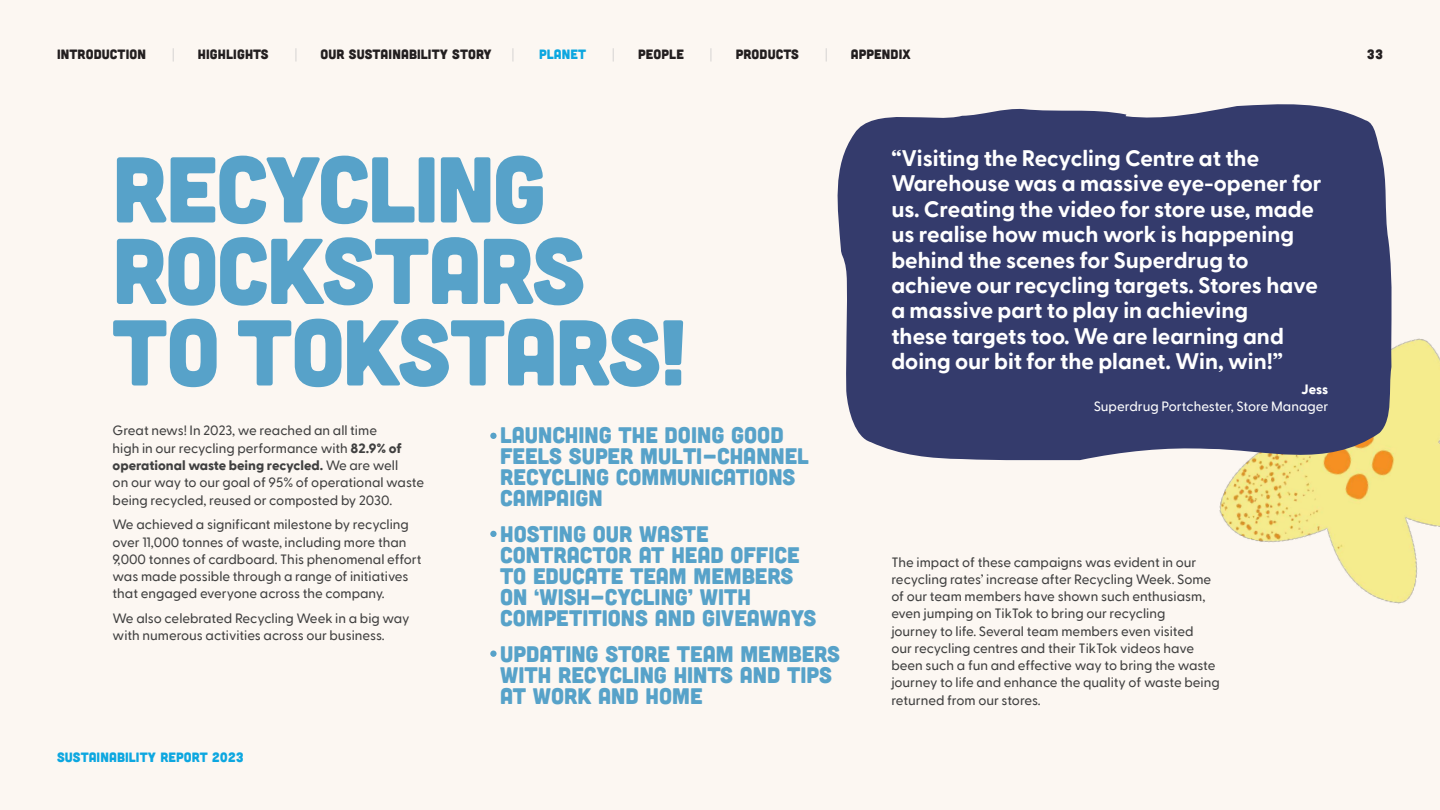
<style>
.page{position:relative;width:1440px;height:810px;background:#fcf7f2}
.page>*{position:absolute;margin:0;border:0;box-sizing:border-box;transform-origin:0 0}
.t1{font:93.15px/81.5px "Cubano";letter-spacing:-.025em;color:#57a2c9}
.t2{font:700 22.5px/25.4px "Greycliff CF";color:#fff}
.t3{font:22.5px/21px "Cubano";color:#57a2c9}
.t4{font:500 13.5px/17.2px "Greycliff CF";color:#404040}
.t5{font:13.5px "Cubano";letter-spacing:.01em;color:#231f20}
.t6{font:500 13.5px "Greycliff CF";color:#fff}
.t7{font:13.5px "Cubano";letter-spacing:.01em;color:#0da7e0}
.t8{font:200 13.5px "Greycliff CF";color:#c8c7c7}
.t9{font:800 13.5px "Greycliff CF";color:#fff}
.s1{font-weight:800}
</style>
<div class="page">
<img style="left:1219px;top:338px;width:221px;height:266px">
<svg style="left:837px;top:104px;width:557px;height:366px;background:#474c76"></svg>
<div style="left:490px;top:433px;width:7px;height:6px;background:#57a2c9;border-radius:50%"></div>
<div style="left:490px;top:531px;width:7px;height:6px;background:#57a2c9;border-radius:50%"></div>
<div style="left:490px;top:651px;width:7px;height:6px;background:#57a2c9;border-radius:50%"></div>
<p class="t5" style="left:57px;top:45px;width:91px">INTRODUCTION</p>
<p class="t8" style="left:172px;top:44px;width:5px">|</p>
<p class="t5" style="left:198px;top:45px;width:72px">HIGHLIGHTS</p>
<p class="t8" style="left:294px;top:44px;width:5px">|</p>
<p class="t5" style="left:321px;top:45px;width:173px">OUR SUSTAINABILITY STORY</p>
<p class="t8" style="left:512px;top:44px;width:5px">|</p>
<p class="t7" style="left:539px;top:45px;width:49px">PLANET</p>
<p class="t8" style="left:612px;top:44px;width:5px">|</p>
<p class="t5" style="left:638px;top:45px;width:47px">PEOPLE</p>
<p class="t8" style="left:710px;top:44px;width:5px">|</p>
<p class="t5" style="left:736px;top:45px;width:65px">PRODUCTS</p>
<p class="t8" style="left:825px;top:44px;width:5px">|</p>
<p class="t5" style="left:851px;top:45px;width:61px">APPENDIX</p>
<h1 class="t1" style="left:112px;top:145px;width:578px">RECYCLING<br>ROCKSTARS<br>TO TOKSTARS!</h1>
<p class="t4" style="left:113px;top:421px;width:313px">Great news! In 2023, we reached an all time<br>high in our recycling performance with <span class="s1">82.9% of operational waste being recycled.</span> We are well<br>on our way to our goal of 95% of operational waste being recycled, reused or composted by 2030.</p>
<p class="t4" style="left:113px;top:515px;width:311px">We achieved a significant milestone by recycling over 11,000 tonnes of waste, including more than 9,000 tonnes of cardboard. This phenomenal effort was made possible through a range of initiatives that engaged everyone across the company.</p>
<p class="t4" style="left:113px;top:609px;width:299px">We also celebrated Recycling Week in a big way with numerous activities across our business.</p>
<h2 class="t3" style="left:500px;top:423px;width:310px;text-indent:-14px">•LAUNCHING THE DOING GOOD<br>FEELS SUPER MULTI-CHANNEL<br>RECYCLING COMMUNICATIONS<br>CAMPAIGN</h2>
<h2 class="t3" style="left:500px;top:522px;width:318px;text-indent:-14px">•HOSTING OUR WASTE<br>CONTRACTOR AT HEAD OFFICE<br>TO EDUCATE TEAM MEMBERS<br>ON ‘WISH-CYCLING’ WITH<br>COMPETITIONS AND GIVEAWAYS</h2>
<h2 class="t3" style="left:500px;top:642px;width:341px;text-indent:-14px">•UPDATING STORE TEAM MEMBERS<br>WITH RECYCLING HINTS AND TIPS<br>AT WORK AND HOME</h2>
<p class="t7" style="left:57px;top:749px;width:188px">SUSTAINABILITY REPORT 2023</p>
<p class="t2" style="left:891px;top:144px;width:432px">“Visiting the Recycling Centre at the Warehouse was a massive eye-opener for us. Creating the video for store use, made us realise how much work is happening behind the scenes for Superdrug to achieve our recycling targets. Stores have a massive part to play in achieving<br>these targets too. We are learning and doing our bit for the planet. Win, win!”</p>
<p class="t9" style="left:1301px;top:379px;width:28px">Jess</p>
<p class="t6" style="left:1094px;top:396px;width:236px">Superdrug Portchester, Store Manager</p>
<p class="t4" style="left:891px;top:552px;width:330px">The impact of these campaigns was evident in our recycling rates’ increase after Recycling Week. Some of our team members have shown such enthusiasm, even jumping on TikTok to bring our recycling<br>journey to life. Several team members even visited<br>our recycling centres and their TikTok videos have been such a fun and effective way to bring the waste journey to life and enhance the quality of waste being returned from our stores.</p>
<p class="t5" style="left:1367px;top:45px;width:18px">33</p>
</div>
